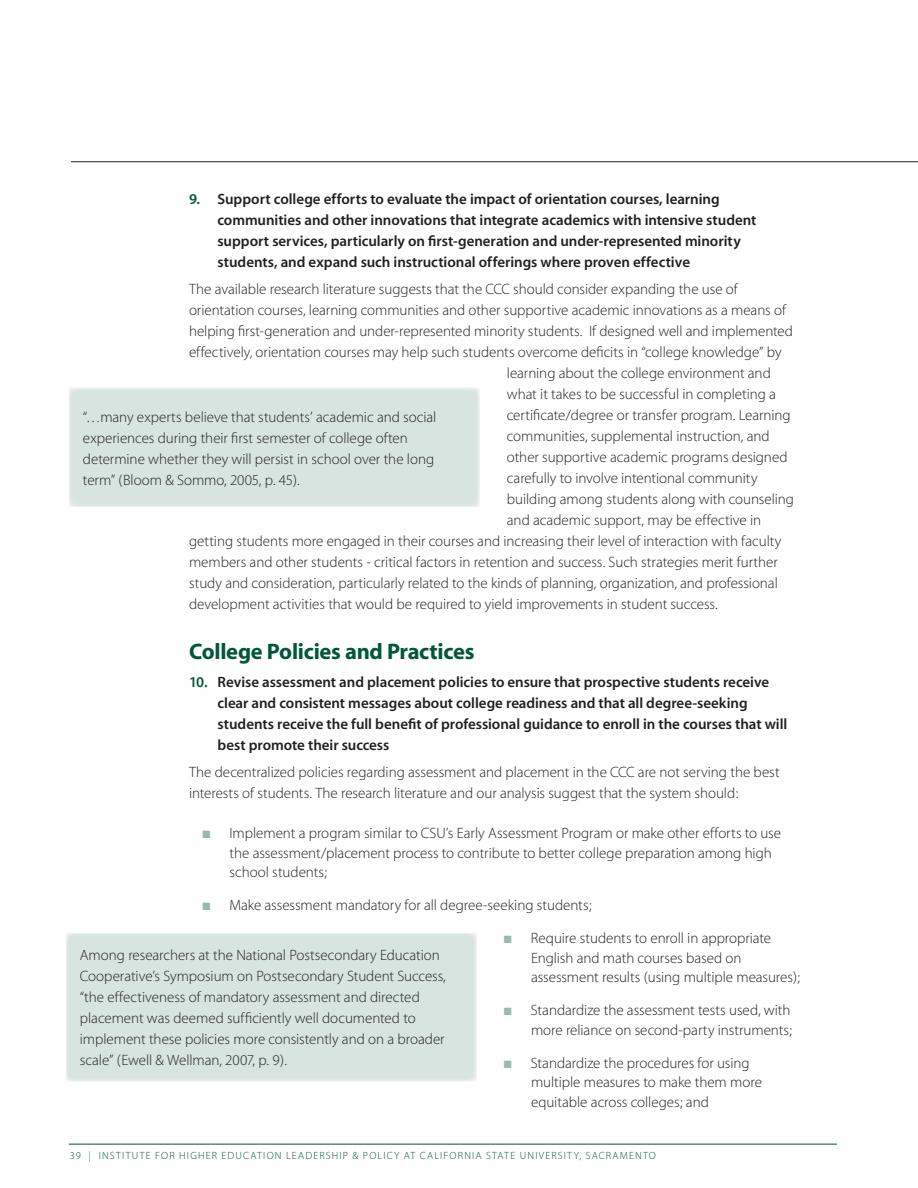
<style>
.page{position:relative;width:918px;height:1188px;background:#fff}
.page>*{position:absolute;margin:0;border:0;box-sizing:border-box;transform-origin:0 0}
.t1{font:700 22.5px "Myriad";letter-spacing:-.015em;color:#00573c}
.t2{font:15px/21px "Myriad MM";letter-spacing:-.005em;color:#231f20}
.t3{font:10.5px "Myriad MM";letter-spacing:.11em;color:#00573c}
.s1{color:#00573c}
.s2{color:#96bbb1}
</style>
<div class="page">
<hr style="left:69px;top:1144px;width:768px;height:1px;background:#00573c">
<hr style="left:71px;top:162px;width:847px;height:1px;background:#231f20">
<div style="left:69px;top:388px;width:411px;height:119px;background:#d7e4e0"></div>
<div style="left:66px;top:933px;width:411px;height:148px;background:#d7e4e0"></div>
<p class="t2" style="left:218px;top:189px;width:540px;text-indent:-28px"><span class="s1">9.</span> Support college efforts to evaluate the impact of orientation courses, learning communities and other innovations that integrate academics with intensive student support services, particularly on first-generation and under-represented minority students, and expand such instructional offerings where proven effective</p>
<p class="t2" style="left:189px;top:280px;width:550px">The available research literature suggests that the CCC should consider expanding the use of</p>
<p class="t2" style="left:189px;top:301px;width:599px">orientation courses, learning communities and other supportive academic innovations as a means of</p>
<p class="t2" style="left:189px;top:322px;width:606px">helping first-generation and under-represented minority students. If designed well and implemented</p>
<p class="t2" style="left:189px;top:343px;width:594px">effectively, orientation courses may help such students overcome deficits in “college knowledge” by</p>
<p class="t2" style="left:507px;top:364px;width:265px">learning about the college environment and</p>
<p class="t2" style="left:507px;top:385px;width:271px">what it takes to be successful in completing a</p>
<p class="t2" style="left:507px;top:406px;width:285px">certificate/degree or transfer program. Learning</p>
<p class="t2" style="left:507px;top:427px;width:264px">communities, supplemental instruction, and</p>
<p class="t2" style="left:507px;top:448px;width:282px">other supportive academic programs designed</p>
<p class="t2" style="left:507px;top:469px;width:252px">carefully to involve intentional community</p>
<p class="t2" style="left:507px;top:490px;width:289px">building among students along with counseling</p>
<p class="t2" style="left:507px;top:511px;width:256px">and academic support, may be effective in</p>
<p class="t2" style="left:189px;top:532px;width:594px">getting students more engaged in their courses and increasing their level of interaction with faculty</p>
<p class="t2" style="left:189px;top:553px;width:590px">members and other students - critical factors in retention and success. Such strategies merit further</p>
<p class="t2" style="left:189px;top:574px;width:590px">study and consideration, particularly related to the kinds of planning, organization, and professional</p>
<p class="t2" style="left:189px;top:595px;width:530px">development activities that would be required to yield improvements in student success.</p>
<h1 class="t1" style="left:189px;top:640px;width:287px">College Policies and Practices</h1>
<p class="t2" style="left:218px;top:672px;width:571px;text-indent:-28px"><span class="s1">10.</span> Revise assessment and placement policies to ensure that prospective students receive clear and consistent messages about college readiness and that all degree-seeking students receive the full benefit of professional guidance to enroll in the courses that will best promote their success</p>
<p class="t2" style="left:189px;top:763px;width:592px">The decentralized policies regarding assessment and placement in the CCC are not serving the best interests of students. The research literature and our analysis suggest that the system should:</p>
<p class="t2" style="left:230px;top:824px;width:553px;line-height:19.5px;text-indent:-27px"><span class="s2">■</span> Implement a program similar to CSU’s Early Assessment Program or make other efforts to use the assessment/placement process to contribute to better college preparation among high school students;</p>
<p class="t2" style="left:202px;top:895px;width:391px"><span class="s2">■</span> Make assessment mandatory for all degree-seeking students;</p>
<p class="t2" style="left:531px;top:929px;width:271px;line-height:19.5px;text-indent:-27px"><span class="s2">■</span> Require students to enroll in appropriate<br>English and math courses based on assessment results (using multiple measures);</p>
<p class="t2" style="left:504px;top:1001px;width:290px;line-height:19.5px;text-align:right"><span class="s2">■</span> Standardize the assessment tests used, with more reliance on second-party instruments;</p>
<p class="t2" style="left:531px;top:1054px;width:233px;line-height:19.5px;text-indent:-27px"><span class="s2">■</span> Standardize the procedures for using multiple measures to make them more equitable across colleges; and</p>
<p class="t2" style="left:83px;top:407px;width:355px">“…many experts believe that students’ academic and social experiences during their first semester of college often determine whether they will persist in school over the long term” (Bloom &amp; Sommo, 2005, p. 45).</p>
<p class="t2" style="left:80px;top:945px;width:368px">Among researchers at the National Postsecondary Education Cooperative’s Symposium on Postsecondary Student Success, “the effectiveness of mandatory assessment and directed placement was deemed sufficiently well documented to implement these policies more consistently and on a broader scale” (Ewell &amp; Wellman, 2007, p. 9).</p>
<p class="t3" style="left:70px;top:1151px;width:36px">39 | instit</p>
<p class="t3" style="left:132px;top:1151px;width:31px">utE for</p>
<p class="t3" style="left:179px;top:1151px;width:8px">higher</p>
<p class="t3" style="left:221px;top:1151px;width:29px">education</p>
<p class="t3" style="left:286px;top:1151px;width:34px">leadership</p>
<p class="t3" style="left:353px;top:1151px;width:95px">&amp; policy at california</p>
<p class="t3" style="left:486px;top:1151px;width:7px">state</p>
<p class="t3" style="left:520px;top:1151px;width:15px">universit</p>
<p class="t3" style="left:574px;top:1151px;width:20px">y, sacramento</p>
</div>
